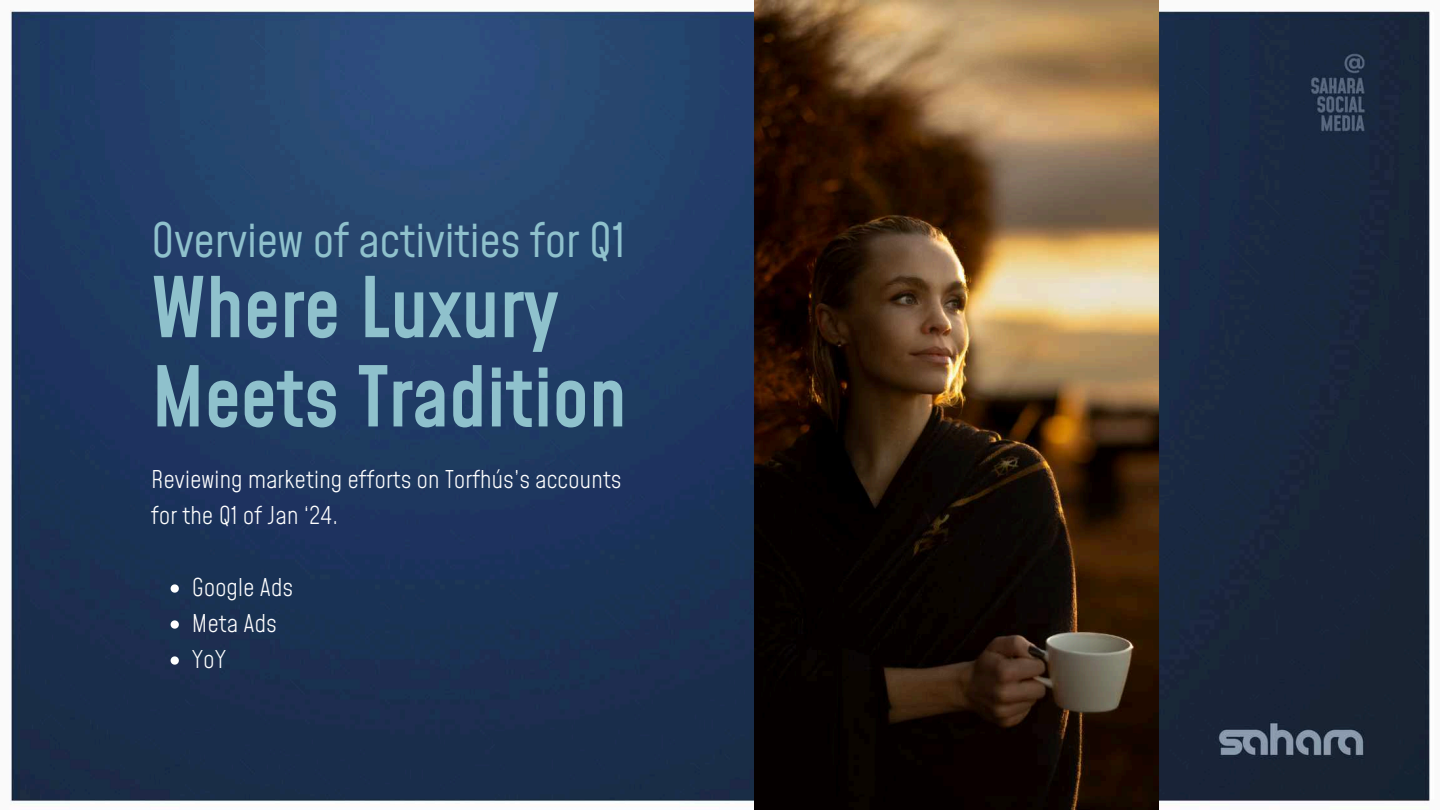
<style>
.page{position:relative;width:1440px;height:810px;background:#fff}
.page>*{position:absolute;margin:0;border:0;box-sizing:border-box;transform-origin:0 0}
.t1{font:600 81.8px/89.2px "Mohave";color:#8fc1cc}
.t2{font:46.3px "Mohave";color:#8fc1cc}
.t3{font:300 24px/36px "Mohave";letter-spacing:.01em;color:#fff}
</style>
<div class="page">
<img style="left:10px;top:0;width:1420px;height:810px">
<img style="left:755px;top:0;width:403px;height:810px">
<svg style="left:171px;top:584px;width:8px;height:9px"></svg>
<svg style="left:171px;top:620px;width:8px;height:9px"></svg>
<svg style="left:171px;top:656px;width:8px;height:9px"></svg>
<h2 class="t2" style="left:151px;top:211px;width:476px">Overview of activities for Q1</h2>
<h1 class="t1" style="left:151px;top:269px;width:477px">Where Luxury<br>Meets Tradition</h1>
<p class="t3" style="left:151px;top:463px;width:472px">Reviewing marketing efforts on Torfhús’s accounts for the Q1 of Jan ‘24.</p>
<p class="t3" style="left:192px;top:571px;width:103px">Google Ads<br>Meta Ads<br>YoY</p>
</div>
